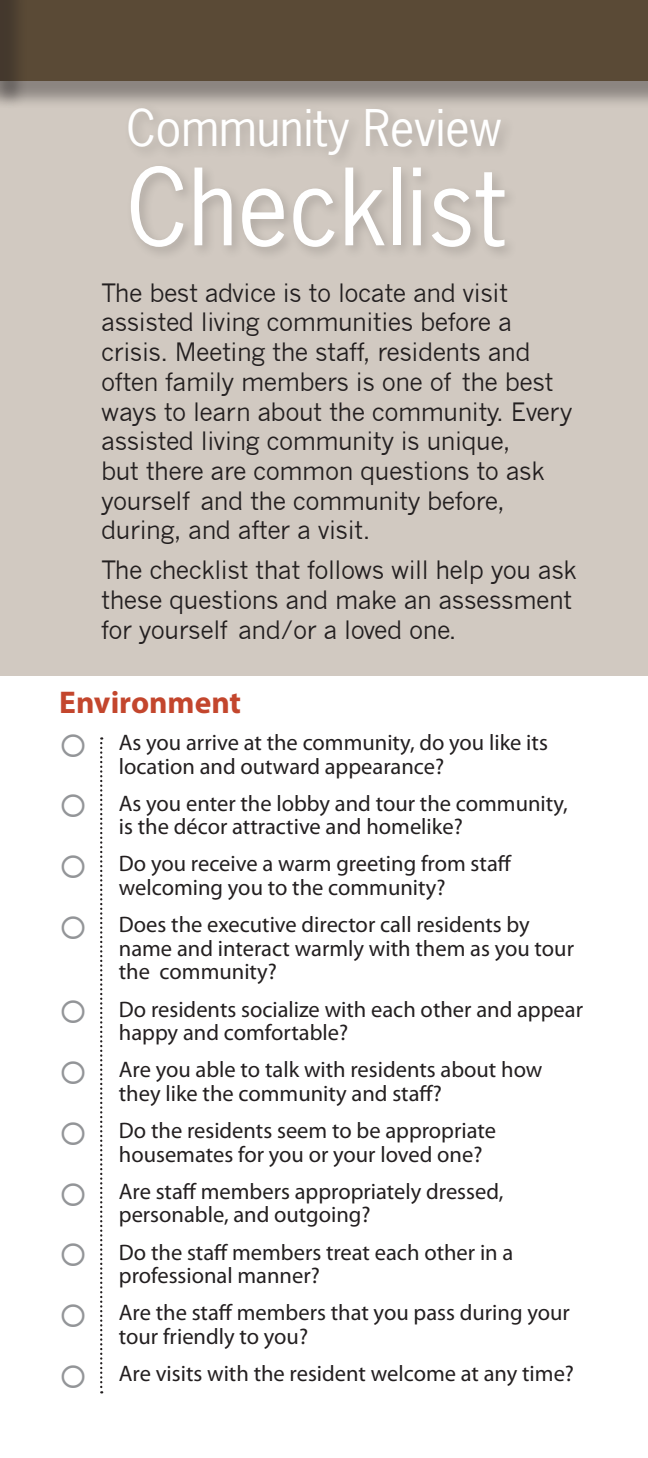
<style>
.page{position:relative;width:648px;height:1458px;background:#fff}
.page>*{position:absolute;margin:0;border:0;box-sizing:border-box;transform-origin:0 0}
.HEADLINES{font:99.9px "News Gothic Std";color:#fff}
.HEADLINES-2{font:47.48px "News Gothic Std";color:#fff}
.t1{font:700 31.5px "Myriad Pro";color:#c3462d}
.BODY_TEXT_NO_Indent{font:24.75px/29.7px "News Gothic";letter-spacing:-.02em;color:#231f20}
.BODY_TEXT_Indent{font:24.75px/29.7px "News Gothic";letter-spacing:-.02em;color:#231f20}
.t2{font:22.5px/23.6px "Myriad Pro";color:#231f20}
.s1{color:#939598}
</style>
<div class="page">
<div style="left:0;top:75px;width:648px;height:601px;background:#d1c9c1"></div>
<div style="left:0;top:0;width:648px;height:109px;background:#231f20;opacity:.4"></div>
<div style="left:0;top:0;width:648px;height:81px;background:#5a4a36"></div>
<svg style="left:100px;top:737px;width:2px;height:656px"></svg>
<div style="left:124px;top:103px;width:391px;height:66px;background:#cbc3bb"></div>
<div style="left:0;top:0;width:28px;height:109px;background:#231f20;opacity:.4"></div>
<div style="left:126px;top:161px;width:392px;height:100px;background:#231f20;opacity:.2"></div>
<p class="HEADLINES-2" style="left:126px;top:97px;width:377px">Community Review</p>
<p class="HEADLINES" style="left:126px;top:143px;width:380px">Checklist</p>
<p class="BODY_TEXT_NO_Indent" style="left:101px;top:278px;width:473px">The best advice is to locate and visit assisted living communities before a crisis. Meeting the staff, residents and often family members is one of the best ways to learn about the community. Every assisted living community is unique,<br>but there are common questions to ask yourself and the community before, during, and after a visit.</p>
<p class="BODY_TEXT_Indent" style="left:101px;top:555px;width:477px">The checklist that follows will help you ask these questions and make an assessment for yourself and/or a loved one.</p>
<p class="t1" style="left:59px;top:682px;width:183px">Environment</p>
<p class="t2" style="left:119px;top:730px;width:431px;text-indent:-60px"><span class="s1">○</span> As you arrive at the community, do you like its location and outward appearance?</p>
<p class="t2" style="left:119px;top:791px;width:451px;text-indent:-60px"><span class="s1">○</span> As you enter the lobby and tour the community, is the décor attractive and homelike?</p>
<p class="t2" style="left:59px;top:852px;width:454px;text-align:center"><span class="s1">○</span> Do you receive a warm greeting from staff welcoming you to the community?</p>
<p class="t2" style="left:119px;top:912px;width:457px;text-indent:-60px"><span class="s1">○</span> Does the executive director call residents by name and interact warmly with them as you tour the community?</p>
<p class="t2" style="left:119px;top:997px;width:466px;text-indent:-60px"><span class="s1">○</span> Do residents socialize with each other and appear happy and comfortable?</p>
<p class="t2" style="left:119px;top:1058px;width:425px;text-indent:-60px"><span class="s1">○</span> Are you able to talk with residents about how they like the community and staff?</p>
<p class="t2" style="left:119px;top:1118px;width:379px;text-indent:-60px"><span class="s1">○</span> Do the residents seem to be appropriate housemates for you or your loved one?</p>
<p class="t2" style="left:119px;top:1179px;width:386px;text-indent:-60px"><span class="s1">○</span> Are staff members appropriately dressed, personable, and outgoing?</p>
<p class="t2" style="left:119px;top:1240px;width:396px;text-indent:-60px"><span class="s1">○</span> Do the staff members treat each other in a professional manner?</p>
<p class="t2" style="left:119px;top:1301px;width:453px;text-indent:-60px"><span class="s1">○</span> Are the staff members that you pass during your tour friendly to you?</p>
<p class="t2" style="left:59px;top:1361px;width:516px"><span class="s1">○</span> Are visits with the resident welcome at any time?</p>
</div>
